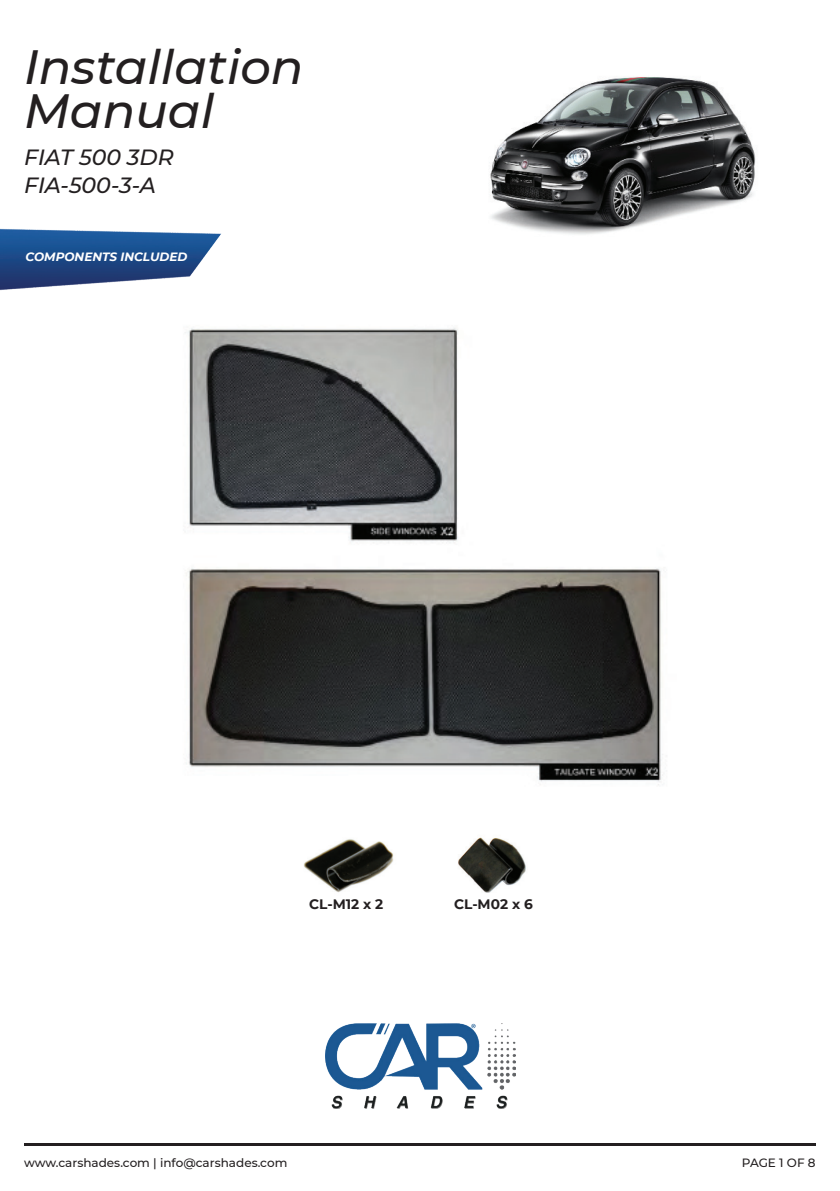
<style>
.page{position:relative;width:840px;height:1191px;background:#fff}
.page>*{position:absolute;margin:0;border:0;box-sizing:border-box;transform-origin:0 0}
.t1{font:italic 500 48px/44px "Montserrat";color:#231f20}
.t2{font:italic 500 22px/28px "Montserrat";color:#231f20}
.t3{font:700 13.8px "Montserrat";color:#231f20}
.t4{font:500 12px "Montserrat";color:#231f20}
.t5{font:italic 700 12px "Montserrat";color:#fff}
</style>
<div class="page">
<img style="left:490px;top:77px;width:266px;height:158px">
<img style="left:0;top:228px;width:221px;height:63px">
<img style="left:185px;top:328px;width:478px;height:457px">
<img style="left:304px;top:839px;width:90px;height:54px">
<img style="left:458px;top:837px;width:68px;height:56px">
<img style="left:325px;top:1023px;width:190px;height:85px">
<hr style="left:24px;top:1143px;width:791px;height:2px;background:#231f20">
<h1 class="t1" style="left:24px;top:43px;width:281px">Installation<br>Manual</h1>
<h2 class="t2" style="left:24px;top:143px;width:151px">FIAT 500 3DR<br>FIA-500-3-A</h2>
<p class="t5" style="left:25px;top:248px;width:163px">COMPONENTS INCLUDED</p>
<p class="t3" style="left:309px;top:893px;width:76px">CL-M12 x 2</p>
<p class="t3" style="left:453px;top:893px;width:80px">CL-M02 x 6</p>
<p class="t4" style="left:24px;top:1153px;width:265px">www.carshades.com | info@carshades.com</p>
<p class="t4" style="left:741px;top:1153px;width:75px">PAGE 1 OF 8</p>
</div>
